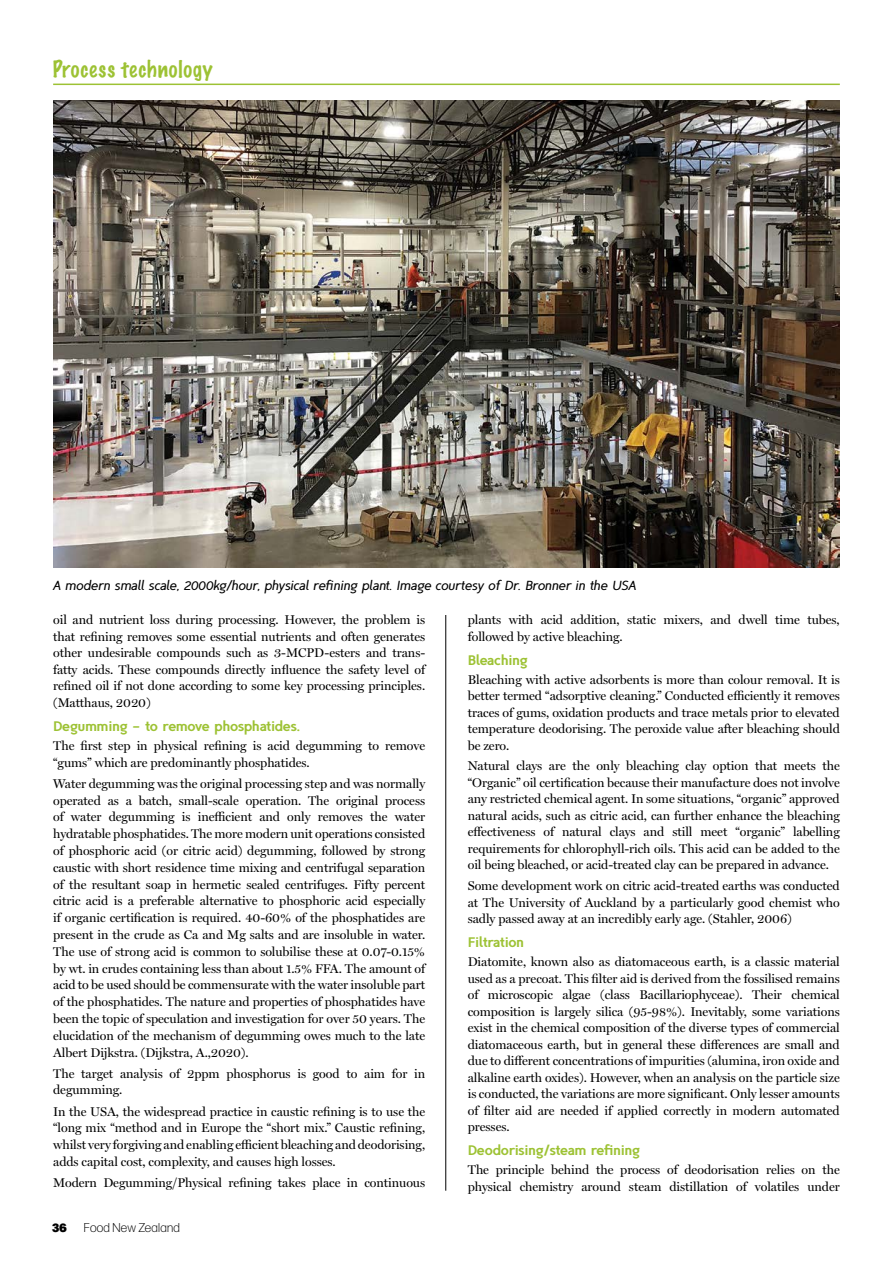
<style>
.page{position:relative;width:893px;height:1263px;background:#fff}
.page>*{position:absolute;margin:0;border:0;box-sizing:border-box;transform-origin:0 0}
.t1{font:100 21px "Marker Felt";letter-spacing:.045em;color:#9dc234}
.t2{font:14.25px "Tyfoon Sans X Bold";letter-spacing:-.005em;color:#9dc234}
.t3{font:italic 600 13.5px "Tyfoon Sans";color:#000}
.t4{font:12.75px/16.5px "Miller Display";letter-spacing:-.005em;color:#000;text-align:justify}
.t5{font:300 12.75px "Forma DJR Deck";letter-spacing:.02em;color:#000}
.t6{font:900 12px "Forma DJR Deck";color:#000}
</style>
<div class="page">
<hr style="left:445px;top:104px;width:1px;height:1087px;background:#000">
<div style="left:372px;top:475px;width:158px;height:139px;background:#fff"></div>
<hr style="left:53px;top:84px;width:787px;height:1px;background:#9dc234">
<img style="left:53px;top:101px;width:787px;height:466px">
<h1 class="t1" style="left:53px;top:52px;width:161px">Process technology</h1>
<p class="t3" style="left:53px;top:577px;width:585px">A modern small scale, 2000kg/hour, physical refining plant. Image courtesy of Dr. Bronner in the USA</p>
<p class="t4" style="left:53px;top:611px;width:374px">oil and nutrient loss during processing. However, the problem is that refining removes some essential nutrients and often generates other undesirable compounds such as 3-MCPD-esters and trans&shy;fatty acids. These compounds directly influence the safety level of refined oil if not done according to some key processing principles. (Matthaus, 2020)</p>
<p class="t2" style="left:53px;top:717px;width:249px">Degumming – to remove phosphatides.</p>
<p class="t4" style="left:53px;top:737px;width:374px">The first step in physical refining is acid degumming to remove “gums” which are predominantly phosphatides.</p>
<p class="t4" style="left:53px;top:775px;width:374px">Water degumming was the original processing step and was normally operated as a batch, small-scale operation. The original process of water degumming is inefficient and only removes the water hydratable phosphatides. The more modern unit operations consisted of phosphoric acid (or citric acid) degumming, followed by strong caustic with short residence time mixing and centrifugal separation of the resultant soap in hermetic sealed centrifuges. Fifty percent citric acid is a preferable alternative to phosphoric acid especially if organic certification is required. 40-60% of the phosphatides are present in the crude as Ca and Mg salts and are insoluble in water.<br>The use of strong acid is common to solubilise these at 0.07-0.15% by wt. in crudes containing less than about 1.5% FFA. The amount of acid to be used should be commensurate with the water insoluble part of the phosphatides. The nature and properties of phosphatides have been the topic of speculation and investigation for over 50 years. The elucidation of the mechanism of degumming owes much to the late Albert Dijkstra. (Dijkstra, A.,2020).</p>
<p class="t4" style="left:53px;top:1065px;width:374px">The target analysis of 2ppm phosphorus is good to aim for in degumming.</p>
<p class="t4" style="left:53px;top:1103px;width:374px">In the USA, the widespread practice in caustic refining is to use the “long mix “method and in Europe the “short mix.” Caustic refining, whilst very forgiving and enabling efficient bleaching and deodorising, adds capital cost, complexity, and causes high losses.</p>
<p class="t4" style="left:53px;top:1174px;width:374px">Modern Degumming/Physical refining takes place in continuous</p>
<p class="t6" style="left:52px;top:1218px;width:16px">36</p>
<p class="t5" style="left:84px;top:1220px;width:97px">Food New Zealand</p>
<p class="t4" style="left:468px;top:611px;width:374px">plants with acid addition, static mixers, and dwell time tubes, followed by active bleaching.</p>
<p class="t2" style="left:468px;top:651px;width:61px">Bleaching</p>
<p class="t4" style="left:468px;top:671px;width:374px">Bleaching with active adsorbents is more than colour removal. It is better termed “adsorptive cleaning.” Conducted efficiently it removes traces of gums, oxidation products and trace metals prior to elevated temperature deodorising. The peroxide value after bleaching should be zero.</p>
<p class="t4" style="left:468px;top:758px;width:374px">Natural clays are the only bleaching clay option that meets the “Organic” oil certification because their manufacture does not involve any restricted chemical agent. In some situations, “organic” approved natural acids, such as citric acid, can further enhance the bleaching effectiveness of natural clays and still meet “organic” labelling requirements for chlorophyll-rich oils. This acid can be added to the oil being bleached, or acid-treated clay can be prepared in advance.</p>
<p class="t4" style="left:468px;top:877px;width:374px">Some development work on citric acid-treated earths was conducted at The University of Auckland by a particularly good chemist who sadly passed away at an incredibly early age. (Stahler, 2006)</p>
<p class="t2" style="left:468px;top:934px;width:58px">Filtration</p>
<p class="t4" style="left:468px;top:953px;width:374px">Diatomite, known also as diatomaceous earth, is a classic material used as a precoat. This filter aid is derived from the fossilised remains of microscopic algae (class Bacillariophyceae). Their chemical composition is largely silica (95-98%). Inevitably, some variations exist in the chemical composition of the diverse types of commercial diatomaceous earth, but in general these differences are small and due to different concentrations of impurities (alumina, iron oxide and alkaline earth oxides). However, when an analysis on the particle size is conducted, the variations are more significant. Only lesser amounts of filter aid are needed if applied correctly in modern automated presses.</p>
<p class="t2" style="left:468px;top:1142px;width:174px">Deodorising/steam refining</p>
<p class="t4" style="left:468px;top:1161px;width:374px">The principle behind the process of deodorisation relies on the physical chemistry around steam distillation of volatiles under</p>
</div>
